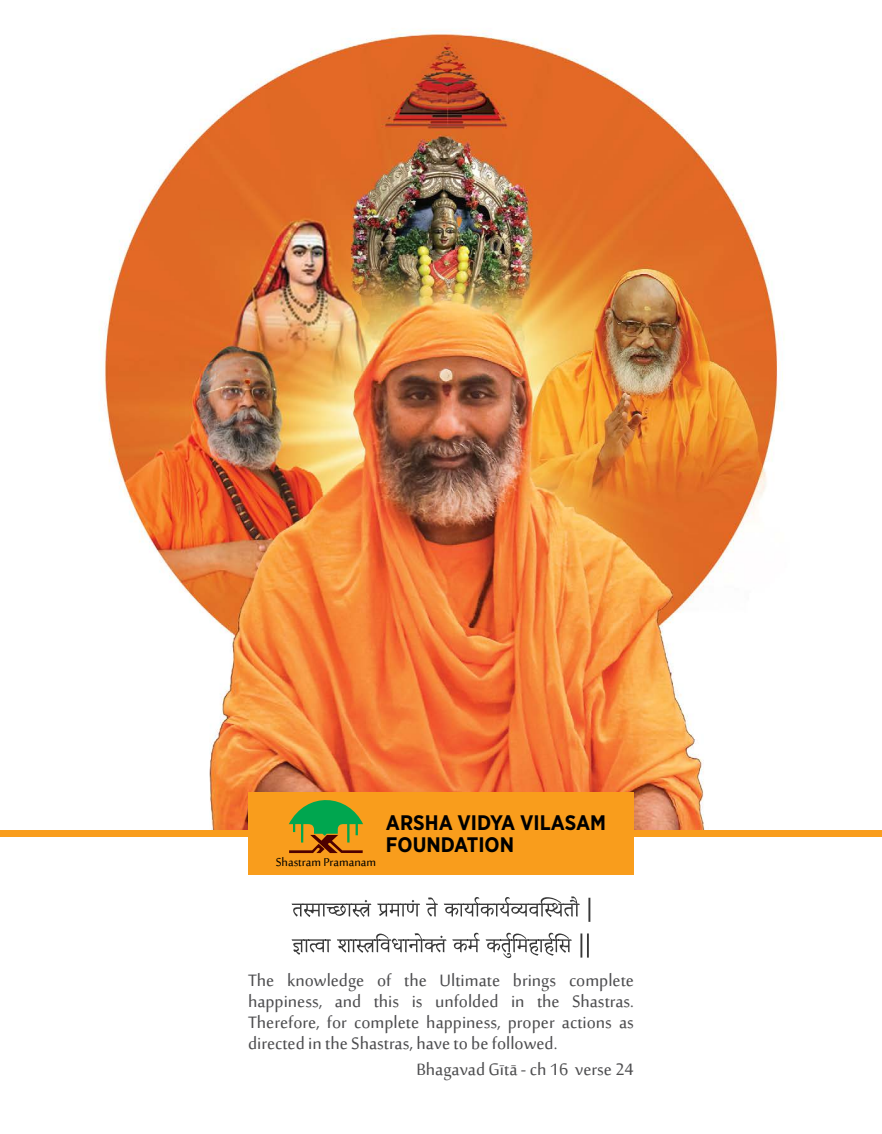
<style>
.page{position:relative;width:882px;height:1134px;background:#fff}
.page>*{position:absolute;margin:0;border:0;box-sizing:border-box;transform-origin:0 0}
.t1{font:22.75px/21px "Sakkal Majalla";color:#4d4d4f;text-align:justify}
.t2{font:700 21px/22.4px "Gotham Narrow";color:#000}
.t3{font:15.75px "Sakkal Majalla";color:#000}
</style>
<div class="page">
<img style="left:100px;top:30px;width:684px;height:800px">
<div style="left:0;top:830px;width:882px;height:6px;background:#f99d1c"></div>
<div style="left:248px;top:792px;width:386px;height:82px;background:#f99d1c"></div>
<svg style="left:289px;top:790px;width:74px;height:63px"></svg>
<svg style="left:292px;top:896px;width:298px;height:62px"></svg>
<p class="t3" style="left:276px;top:853px;width:102px">Shastram Pramanam</p>
<p class="t2" style="left:386px;top:811px;width:222px">ARSHA VIDYA VILASAM<br>FOUNDATION</p>
<p class="t1" style="left:248px;top:971px;width:387px">The knowledge of the Ultimate brings complete happiness, and this is unfolded in the Shastras.<br>Therefore, for complete happiness, proper actions as directed in the Shastras, have to be followed.</p>
<p class="t1" style="left:416px;top:1060px;width:219px">Bhagavad Gītā - ch 16 verse 24</p>
</div>
